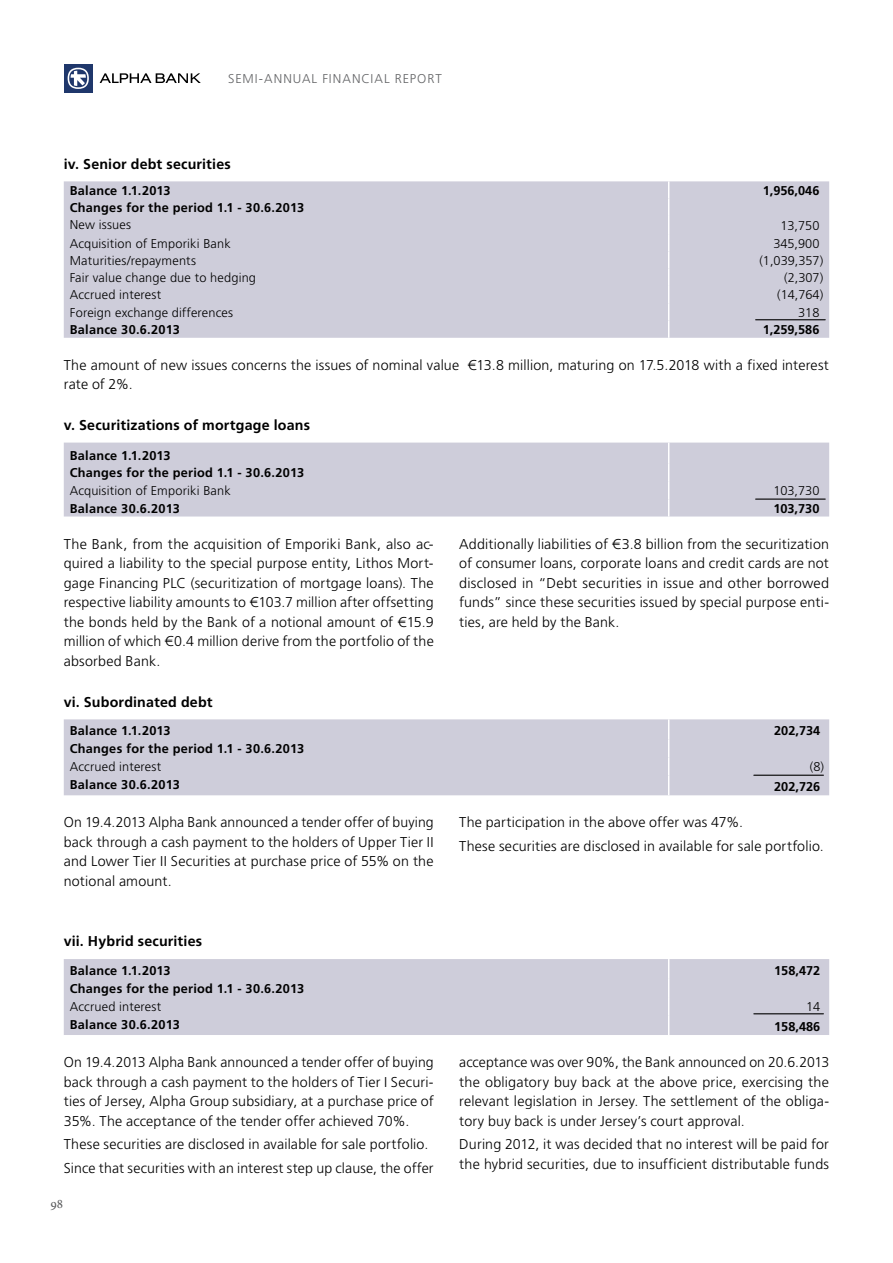
<style>
.page{position:relative;width:893px;height:1263px;background:#fff}
.page>*{position:absolute;margin:0;border:0;box-sizing:border-box;transform-origin:0 0}
.t1{font:300 14.25px/19.5px "PF Catalog";letter-spacing:.015em;color:#000;text-align:justify}
.t2{font:700 14.25px "PF Catalog";letter-spacing:.01em;color:#000}
.t3{font:13.5px "Minion Pro";color:#58595b}
.t4{font:700 12.75px/17.2px "PF Catalog";letter-spacing:.02em;color:#000}
.t5{font:300 12.75px "PF Catalog";letter-spacing:.01em;color:#000}
.t6{font:300 12.75px "PF Catalog";letter-spacing:.08em;color:#636466}
.s1{font-weight:300}
</style>
<div class="page">
<div style="left:64px;top:64px;width:29px;height:29px;background:#1f376b"></div>
<svg style="left:68px;top:68px;width:21px;height:21px"></svg>
<svg style="left:69px;top:69px;width:18px;height:18px"></svg>
<svg style="left:71px;top:71px;width:15px;height:15px"></svg>
<svg style="left:100px;top:73px;width:101px;height:10px"></svg>
<div style="left:64px;top:719px;width:765px;height:76px;background:#cecdda"></div>
<svg style="left:668px;top:719px;width:1px;height:76px"></svg>
<hr style="left:754px;top:775px;width:69px;height:1px;background:#000">
<div style="left:64px;top:959px;width:765px;height:76px;background:#cecdda"></div>
<svg style="left:668px;top:959px;width:1px;height:76px"></svg>
<hr style="left:754px;top:1013px;width:69px;height:1px;background:#000">
<div style="left:64px;top:181px;width:765px;height:157px;background:#cecdda"></div>
<svg style="left:668px;top:181px;width:1px;height:157px"></svg>
<hr style="left:756px;top:319px;width:69px;height:1px;background:#000">
<div style="left:64px;top:443px;width:765px;height:73px;background:#cecdda"></div>
<svg style="left:668px;top:443px;width:1px;height:73px"></svg>
<hr style="left:756px;top:498px;width:69px;height:2px;background:#000">
<p class="t6" style="left:228px;top:71px;width:215px">SEMI-ANNUAL FINANCIAL REPORT</p>
<p class="t2" style="left:64px;top:155px;width:169px">iv. Senior debt securities</p>
<p class="t4" style="left:70px;top:182px;width:102px">Balance 1.1.2013</p>
<p class="t4" style="left:763px;top:182px;width:58px">1,956,046</p>
<p class="t4" style="left:70px;top:199px;width:236px">Changes for the period 1.1 - 30.6.2013<br><span class="s1">New issues</span></p>
<p class="t5" style="left:780px;top:219px;width:40px">13,750</p>
<p class="t5" style="left:70px;top:236px;width:163px">Acquisition of Emporiki Bank</p>
<p class="t5" style="left:773px;top:236px;width:48px">345,900</p>
<p class="t5" style="left:70px;top:253px;width:128px">Maturities/repayments</p>
<p class="t5" style="left:759px;top:253px;width:65px">(1,039,357)</p>
<p class="t5" style="left:70px;top:270px;width:188px">Fair value change due to hedging</p>
<p class="t5" style="left:784px;top:270px;width:40px">(2,307)</p>
<p class="t5" style="left:70px;top:288px;width:93px">Accrued interest</p>
<p class="t5" style="left:777px;top:288px;width:48px">(14,764)</p>
<p class="t5" style="left:70px;top:305px;width:165px">Foreign exchange differences</p>
<p class="t5" style="left:798px;top:305px;width:23px">318</p>
<p class="t4" style="left:70px;top:321px;width:112px">Balance 30.6.2013</p>
<p class="t4" style="left:763px;top:321px;width:58px">1,259,586</p>
<p class="t1" style="left:64px;top:355px;width:767px">The amount of new issues concerns the issues of nominal value €13.8 million, maturing on 17.5.2018 with a fixed interest rate of 2%.</p>
<p class="t2" style="left:64px;top:416px;width:248px">v. Securitizations of mortgage loans</p>
<p class="t4" style="left:70px;top:447px;width:236px">Balance 1.1.2013<br>Changes for the period 1.1 - 30.6.2013<br><span class="s1">Acquisition of Emporiki Bank</span></p>
<p class="t5" style="left:773px;top:484px;width:48px">103,730</p>
<p class="t4" style="left:70px;top:500px;width:112px">Balance 30.6.2013</p>
<p class="t4" style="left:773px;top:500px;width:48px">103,730</p>
<p class="t1" style="left:64px;top:534px;width:372px">The Bank, from the acquisition of Emporiki Bank, also ac&shy;quired a liability to the special purpose entity, Lithos Mort&shy;gage Financing PLC (securitization of mortgage loans). The respective liability amounts to €103.7 million after offsetting the bonds held by the Bank of a notional amount of €15.9 million of which €0.4 million derive from the portfolio of the absorbed Bank.</p>
<p class="t1" style="left:459px;top:534px;width:371px">Additionally liabilities of €3.8 billion from the securitization of consumer loans, corporate loans and credit cards are not disclosed in “Debt securities in issue and other borrowed funds” since these securities issued by special purpose enti&shy;ties, are held by the Bank.</p>
<p class="t2" style="left:64px;top:693px;width:150px">vi. Subordinated debt</p>
<p class="t4" style="left:70px;top:722px;width:102px">Balance 1.1.2013</p>
<p class="t4" style="left:774px;top:722px;width:48px">202,734</p>
<p class="t4" style="left:70px;top:740px;width:236px;line-height:18.1px">Changes for the period 1.1 - 30.6.2013<br><span class="s1">Accrued interest</span></p>
<p class="t5" style="left:810px;top:760px;width:16px">(8)</p>
<p class="t4" style="left:70px;top:776px;width:112px">Balance 30.6.2013</p>
<p class="t4" style="left:774px;top:778px;width:48px">202,726</p>
<p class="t1" style="left:64px;top:813px;width:371px">On 19.4.2013 Alpha Bank announced a tender offer of buying back through a cash payment to the holders of Upper Tier II and Lower Tier II Securities at purchase price of 55% on the notional amount.</p>
<p class="t1" style="left:459px;top:811px;width:366px;line-height:23.7px">The participation in the above offer was 47%.<br>These securities are disclosed in available for sale portfolio.</p>
<p class="t2" style="left:64px;top:933px;width:140px">vii. Hybrid securities</p>
<p class="t4" style="left:70px;top:962px;width:102px">Balance 1.1.2013</p>
<p class="t4" style="left:774px;top:962px;width:48px">158,472</p>
<p class="t4" style="left:70px;top:979px;width:236px;line-height:18.1px">Changes for the period 1.1 - 30.6.2013<br><span class="s1">Accrued interest</span></p>
<p class="t5" style="left:806px;top:999px;width:16px">14</p>
<p class="t4" style="left:70px;top:1016px;width:112px">Balance 30.6.2013</p>
<p class="t4" style="left:774px;top:1018px;width:48px">158,486</p>
<p class="t1" style="left:64px;top:1052px;width:371px">On 19.4.2013 Alpha Bank announced a tender offer of buying back through a cash payment to the holders of Tier I Securi&shy;ties of Jersey, Alpha Group subsidiary, at a purchase price of 35%. The acceptance of the tender offer achieved 70%.</p>
<p class="t1" style="left:64px;top:1133px;width:371px;line-height:23.7px">These securities are disclosed in available for sale portfolio.<br>Since that securities with an interest step up clause, the offer</p>
<p class="t3" style="left:51px;top:1194px;width:14px">98</p>
<p class="t1" style="left:459px;top:1052px;width:371px">acceptance was over 90%, the Bank announced on 20.6.2013 the obligatory buy back at the above price, exercising the relevant legislation in Jersey. The settlement of the obliga&shy;tory buy back is under Jersey’s court approval.</p>
<p class="t1" style="left:459px;top:1135px;width:371px">During 2012, it was decided that no interest will be paid for the hybrid securities, due to insufficient distributable funds</p>
</div>
